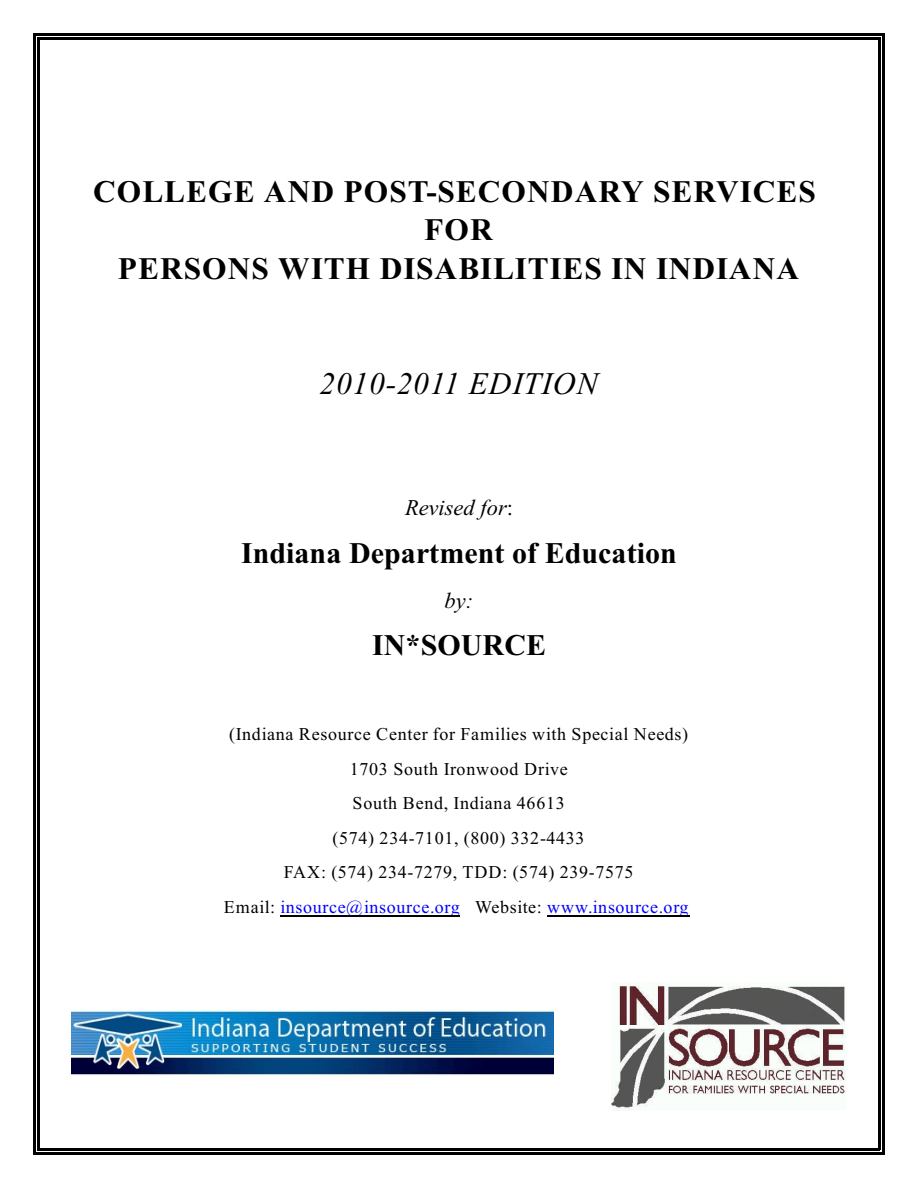
<style>
.page{position:relative;width:918px;height:1188px;background:#fff}
.page>*{position:absolute;margin:0;border:0;box-sizing:border-box;transform-origin:0 0}
.t1{font:700 31.35px/38.7px "Times New Roman";letter-spacing:.03em;color:#000;text-align:center}
.t2{font:italic 31.35px "Times New Roman";letter-spacing:.025em;color:#000}
.t3{font:700 30px "Times New Roman";letter-spacing:.005em;color:#000}
.t4{font:italic 22.35px "Times New Roman";color:#000}
.t5{font:18px/34.5px "Times New Roman";letter-spacing:.04em;color:#000;text-align:center}
.s1{font-style:normal}
.s2{color:#00f}
</style>
<div class="page">
<hr style="left:38px;top:38px;width:2px;height:1112px;background:#000">
<hr style="left:878px;top:38px;width:2px;height:1112px;background:#000">
<hr style="left:38px;top:38px;width:842px;height:2px;background:#000">
<hr style="left:38px;top:1148px;width:842px;height:2px;background:#000">
<hr style="left:33px;top:33px;width:3px;height:1122px;background:#000">
<hr style="left:882px;top:33px;width:3px;height:1122px;background:#000">
<hr style="left:33px;top:33px;width:852px;height:3px;background:#000">
<hr style="left:33px;top:1152px;width:852px;height:3px;background:#000">
<hr style="left:280px;top:916px;width:180px;height:1px;background:#000">
<hr style="left:547px;top:916px;width:142px;height:1px;background:#000">
<img style="left:612px;top:983px;width:233px;height:126px">
<img style="left:71px;top:1010px;width:482px;height:66px">
<h1 class="t1" style="left:93px;top:175px;width:724px">COLLEGE AND POST-SECONDARY SERVICES<br>FOR<br>PERSONS WITH DISABILITIES IN INDIANA</h1>
<h1 class="t2" style="left:320px;top:373px;width:280px">2010-2011 EDITION</h1>
<p class="t4" style="left:405px;top:500px;width:110px">Revised for<span class="s1">:</span></p>
<h2 class="t3" style="left:241px;top:542px;width:437px">Indiana Department of Education</h2>
<p class="t4" style="left:445px;top:592px;width:30px">by:</p>
<h2 class="t3" style="left:372px;top:635px;width:176px">IN*SOURCE</h2>
<p class="t5" style="left:224px;top:719px;width:466px">(Indiana Resource Center for Families with Special Needs)<br>1703 South Ironwood Drive<br>South Bend, Indiana 46613<br>(574) 234-7101, (800) 332-4433<br>FAX: (574) 234-7279, TDD: (574) 239-7575<br>Email: <span class="s2">insource@insource.org</span> Website: <span class="s2">www.insource.org</span></p>
</div>
